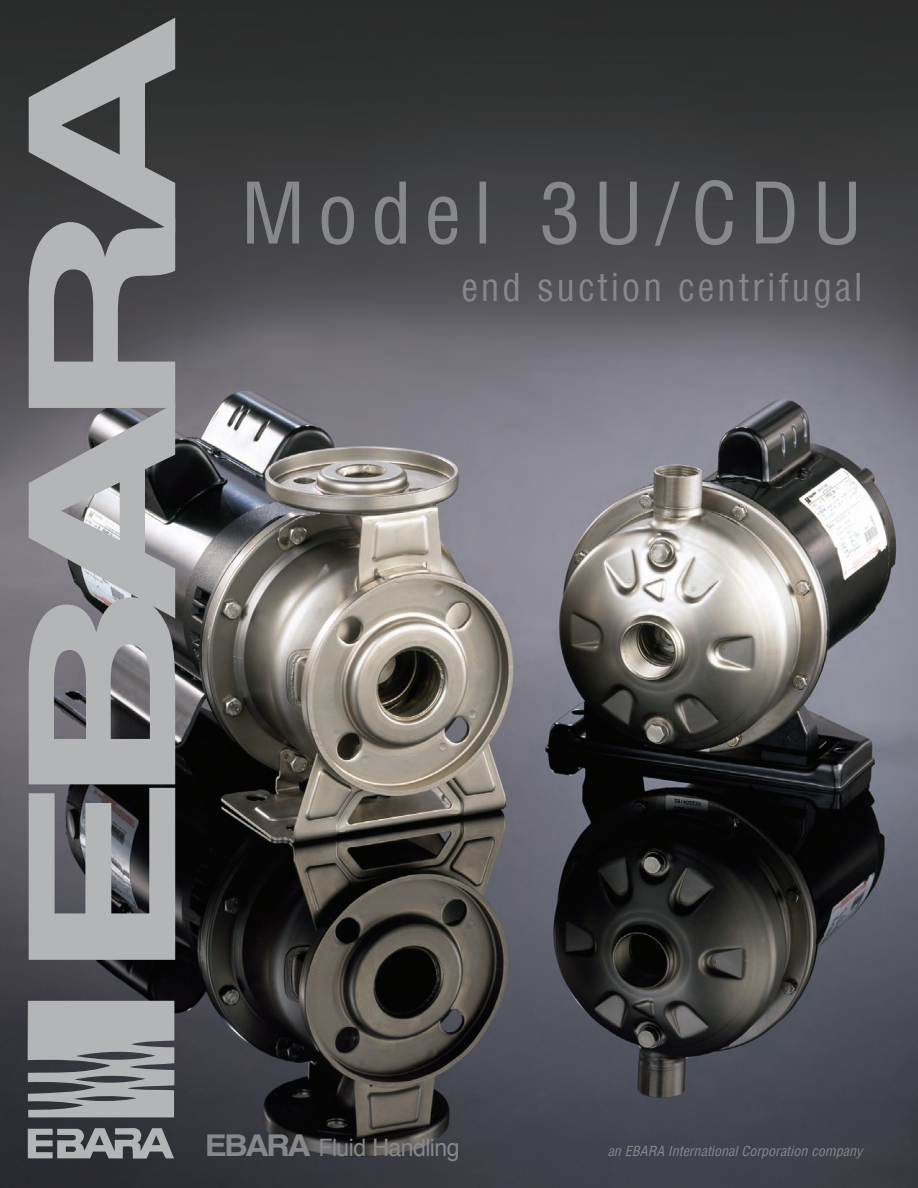
<style>
.page{position:relative;width:918px;height:1188px;background:#fff}
.page>*{position:absolute;margin:0;border:0;box-sizing:border-box;transform-origin:0 0}
.t1{font:condensed 82.5px "Helvetica";letter-spacing:.15em;color:#86888c}
.t2{font:condensed 37.5px "Helvetica";letter-spacing:.075em;color:#86888c}
.t3{font:24px "Helvetica";letter-spacing:-.02em;color:#86888c;scale:.96 1}
.t4{font:italic condensed 13.5px "Helvetica";color:#86888c;scale:1.05 1}
.s1{font-weight:700;font-size:30px}
</style>
<div class="page">
<img style="left:0;top:0;width:918px;height:1188px">
<svg style="left:29px;top:18px;width:146px;height:942px"></svg>
<svg style="left:28px;top:1001px;width:146px;height:116px"></svg>
<svg style="left:28px;top:1128px;width:146px;height:31px"></svg>
<h1 class="t1" style="left:241px;top:162px;width:623px">Model 3U/CDU</h1>
<h2 class="t2" style="left:461px;top:264px;width:403px">end suction centrifugal</h2>
<h3 class="t3" style="left:205px;top:1138px;width:267px"><span class="s1">EBARA</span> Fluid Handling</h3>
<p class="t4" style="left:608px;top:1143px;width:244px">an EBARA InternationalCorporation company</p>
</div>
